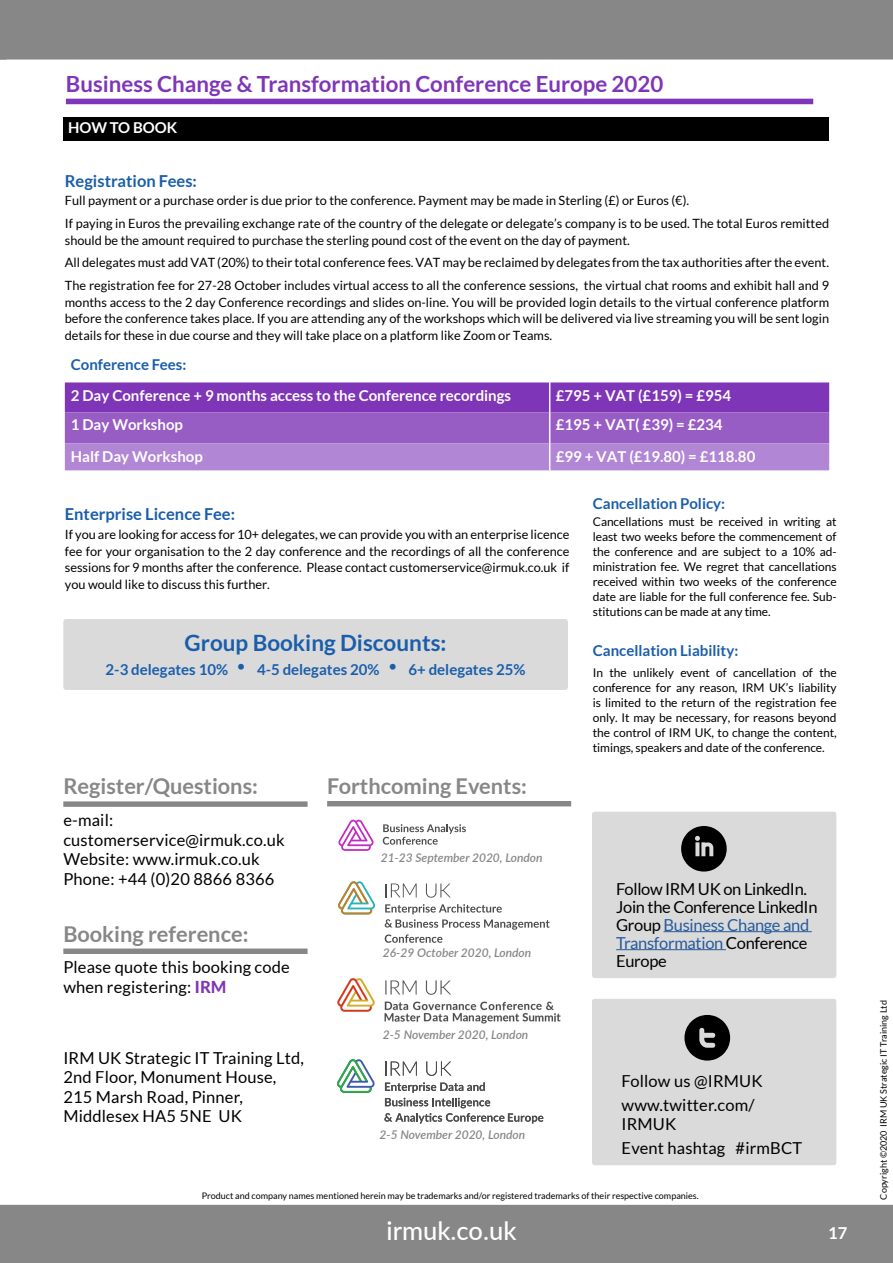
<style>
.page{position:relative;width:893px;height:1263px;background:#fff}
.page>*{position:absolute;margin:0;border:0;box-sizing:border-box;transform-origin:0 0}
.t1{font:64.8px "Socialico";color:#000}
.t2{font:500 25.5px "Lato";color:#fff}
.t3{font:700 22.5px "Lato";color:#1a5eab}
.t4{font:700 22.2px "Lato";color:#7e35b7}
.t5{font:700 21.75px "Lato";color:#878787}
.t6{font:16.5px/19.5px "Lato";letter-spacing:.01em;color:#000}
.t7{font:16.5px/18px "Lato";letter-spacing:-.02em;color:#000}
.t8{font:700 16.5px "Lato";color:#1a5eab}
.t9{font:700 16.5px "Lato";color:#fff}
.t10{font:700 15px "Lato";color:#fff}
.t11{font:700 15px "Lato";color:#1a5eab}
.t12{font:12.75px/16.5px "Lato";color:#000}
.t13{font:12px/15px "Lato";letter-spacing:-.005em;color:#000;text-align:justify}
.t14{font:italic 600 12px "Lato";color:#878787}
.t15{font:9px "Lato";color:#000}
.s1{font-weight:800;color:#7e35b7}
.s2{color:#275b9b}
</style>
<div class="page">
<div style="left:0;top:1205px;width:893px;height:58px;background:#878787"></div>
<div style="left:0;top:0;width:893px;height:60px;background:#878787"></div>
<div style="left:63px;top:801px;width:245px;height:6px;background:#878787"></div>
<div style="left:63px;top:948px;width:245px;height:6px;background:#878787"></div>
<div style="left:66px;top:622px;width:499px;height:65px;background:#dadada"></div>
<div style="left:63px;top:619px;width:505px;height:71px;border:5px solid #dadada"></div>
<div style="left:592px;top:999px;width:244px;height:166px;background:#dadada"></div>
<div style="left:66px;top:99px;width:747px;height:5px;background:#7e35b7"></div>
<svg style="left:684px;top:1015px;width:46px;height:45px"></svg>
<div style="left:64px;top:117px;width:765px;height:23px;background:#000"></div>
<svg style="left:65px;top:382px;width:764px;height:88px;background:#985ec5"></svg>
<div style="left:327px;top:801px;width:244px;height:5px;background:#878787"></div>
<img style="left:337px;top:978px;width:224px;height:46px">
<svg style="left:338px;top:881px;width:37px;height:33px"></svg>
<svg style="left:386px;top:883px;width:31px;height:14px"></svg>
<svg style="left:426px;top:883px;width:25px;height:15px"></svg>
<svg style="left:385px;top:904px;width:165px;height:39px"></svg>
<svg style="left:338px;top:820px;width:36px;height:31px"></svg>
<svg style="left:383px;top:824px;width:83px;height:21px"></svg>
<svg style="left:337px;top:1059px;width:38px;height:34px"></svg>
<svg style="left:385px;top:1061px;width:32px;height:15px"></svg>
<svg style="left:426px;top:1061px;width:25px;height:15px"></svg>
<svg style="left:384px;top:1082px;width:159px;height:41px"></svg>
<div style="left:592px;top:812px;width:244px;height:166px;background:#dadada"></div>
<hr style="left:664px;top:931px;width:148px;height:1px;background:#275b9b">
<hr style="left:616px;top:949px;width:110px;height:1px;background:#275b9b">
<h3 class="t4" style="left:66px;top:71px;width:599px">Business Change &amp; Transformation Conference Europe 2020</h3>
<p class="t10" style="left:68px;top:119px;width:111px">HOW TO BOOK</p>
<p class="t8" style="left:65px;top:171px;width:134px">Registration Fees:</p>
<p class="t12" style="left:65px;top:189px;width:766px;line-height:22.8px">Full payment or a purchase order is due prior to the conference. Payment may be made in Sterling (£) or Euros (€).<br>If paying in Euros the prevailing exchange rate of the country of the delegate or delegate’s company is to be used. The total Euros remitted</p>
<p class="t12" style="left:65px;top:228px;width:766px;line-height:22.8px">should be the amount required to purchase the sterling pound cost of the event on the day of payment.<br>All delegates must add VAT (20%) to their total conference fees. VAT may be reclaimed by delegates from the tax authorities after the event.<br>The registration fee for 27-28 October includes virtual access to all the conference sessions, the virtual chat rooms and exhibit hall and 9</p>
<p class="t12" style="left:65px;top:294px;width:766px;text-align:justify">months access to the 2 day Conference recordings and slides on-line. You will be provided login details to the virtual conference platform before the conference takes place. If you are attending any of the workshops which will be delivered via live streaming you will be sent login details for these in due course and they will take place on a platform like Zoom or Teams.</p>
<p class="t11" style="left:71px;top:356px;width:117px">Conference Fees:</p>
<p class="t10" style="left:71px;top:386px;width:442px">2 Day Conference + 9 months access to the Conference recordings</p>
<p class="t10" style="left:556px;top:386px;width:177px">£795 + VAT (£159) = £954</p>
<p class="t10" style="left:71px;top:416px;width:114px">1 Day Workshop</p>
<p class="t10" style="left:556px;top:416px;width:168px">£195 + VAT( £39) = £234</p>
<p class="t10" style="left:71px;top:447px;width:133px">Half Day Workshop</p>
<p class="t10" style="left:556px;top:447px;width:201px">£99 + VAT (£19.80) = £118.80</p>
<p class="t8" style="left:65px;top:505px;width:172px">Enterprise Licence Fee:</p>
<p class="t12" style="left:65px;top:526px;width:506px;text-align:justify">If you are looking for access for 10+ delegates, we can provide you with an enterprise licence fee for your organisation to the 2 day conference and the recordings of all the conference sessions for 9 months after the conference. Please contact customerservice@irmuk.co.uk if you would like to discuss this further.</p>
<h3 class="t3" style="left:185px;top:630px;width:263px">Group Booking Discounts:</h3>
<p class="t11" style="left:106px;top:661px;width:422px">2-3 delegates 10% <sup>•</sup> 4-5 delegates 20% <sup>•</sup> 6+ delegates 25%</p>
<h3 class="t5" style="left:63px;top:774px;width:196px">Register/Questions:</h3>
<p class="t6" style="left:63px;top:810px;width:223px">e-mail: customerservice@irmuk.co.uk<br>Website: www.irmuk.co.uk<br>Phone: +44 (0)20 8866 8366</p>
<h3 class="t5" style="left:63px;top:921px;width:187px">Booking reference:</h3>
<p class="t6" style="left:63px;top:957px;width:228px">Please quote this booking code when registering: <span class="s1">IRM</span></p>
<p class="t6" style="left:63px;top:1048px;width:242px">IRM UK Strategic IT Training Ltd,<br>2nd Floor, Monument House,<br>215 Marsh Road, Pinner,<br>Middlesex HA5 5NE UK</p>
<h3 class="t5" style="left:327px;top:774px;width:201px">Forthcoming Events:</h3>
<p class="t14" style="left:381px;top:849px;width:163px">21-23 September 2020, London</p>
<p class="t14" style="left:383px;top:944px;width:150px">26-29 October 2020, London</p>
<p class="t14" style="left:383px;top:1026px;width:147px">2-5 November 2020, London</p>
<p class="t14" style="left:380px;top:1126px;width:147px">2-5 November 2020, London</p>
<p class="t11" style="left:593px;top:495px;width:134px">Cancellation Policy:</p>
<p class="t13" style="left:593px;top:514px;width:245px">Cancellations must be received in writing at least two weeks before the commencement of the conference and are subject to a 10% ad&shy;ministration fee. We regret that cancellations received within two weeks of the conference date are liable for the full conference fee. Sub&shy;stitutions can be made at any time.</p>
<p class="t11" style="left:593px;top:642px;width:147px">Cancellation Liability:</p>
<p class="t13" style="left:593px;top:665px;width:245px">In the unlikely event of cancellation of the conference for any reason, IRM UK’s liability is limited to the return of the registration fee only. It may be necessary, for reasons beyond the control of IRM UK, to change the content, timings, speakers and date of the conference.</p>
<h1 class="t1" style="left:678px;top:811px;width:53px">i</h1>
<p class="t7" style="left:616px;top:897px;width:203px">Join the Conference LinkedIn<br>Group <span class="s2">Business Change and<br>Transformation</span> Conference<br>Europe</p>
<p class="t7" style="left:616px;top:879px;width:192px">Follow IRM UK on LinkedIn.</p>
<p class="t6" style="left:622px;top:1069px;width:143px;line-height:23.7px">Follow us @IRMUK www.twitter.com/</p>
<p class="t6" style="left:622px;top:1112px;width:182px;line-height:23.7px">IRMUK<br>Event hashtag #irmBCT</p>
<p class="t15" style="left:202px;top:1190px;width:498px">Product and company names mentioned herein may be trademarks and/or registered trademarks of their respective companies.</p>
<h2 class="t2" style="left:387px;top:1212px;width:131px">irmuk.co.uk</h2>
<p class="t9" style="left:828px;top:1223px;width:21px">17</p>
<p class="t15" style="left:878px;top:1199px;width:201px;rotate:-90deg">Copyright ©2020 IRM UK Strategic IT Training Ltd</p>
</div>
